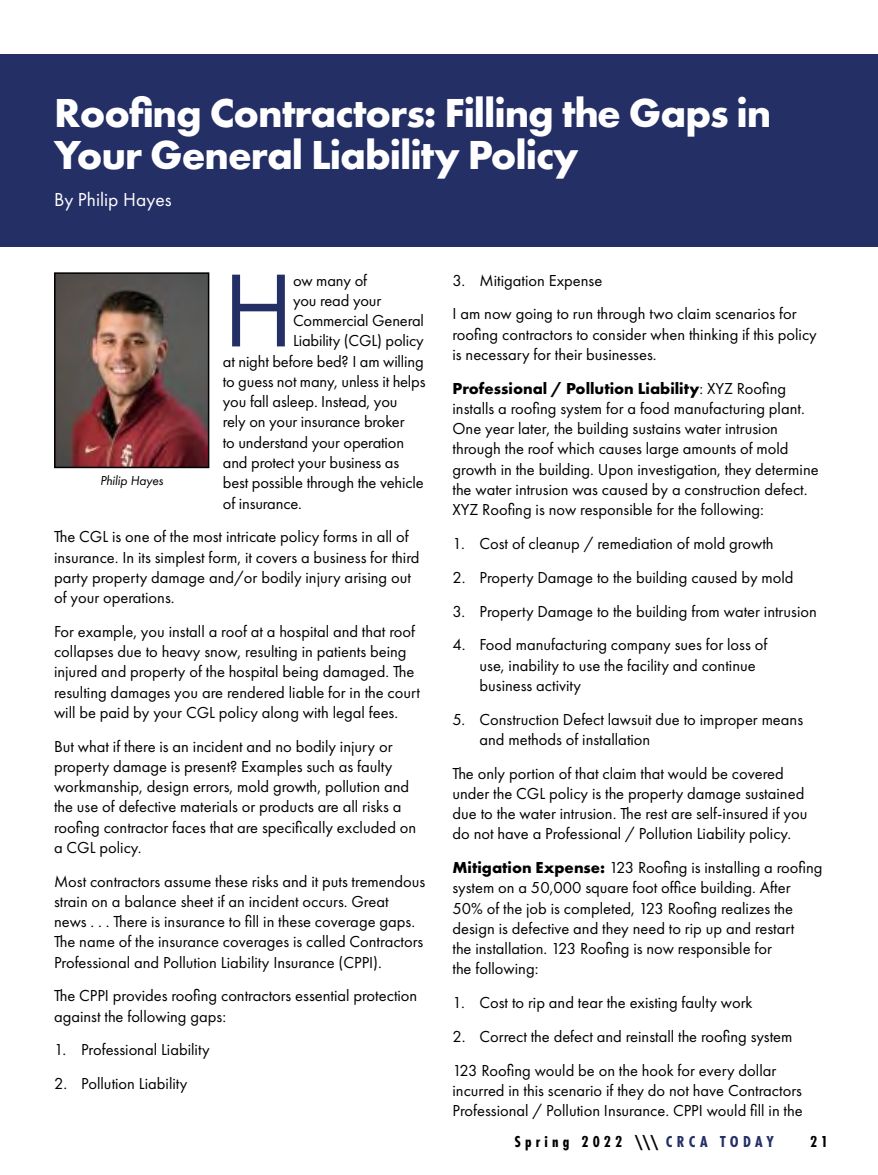
<style>
.page{position:relative;width:878px;height:1175px;background:#fff}
.page>*{position:absolute;margin:0;border:0;box-sizing:border-box;transform-origin:0 0}
.Paragraph_1_Body{font:107.55px "Futura PT";color:#242f66}
.Article_Titles{font:700 42px/42px "Futura PT";letter-spacing:-.025em;color:#fff}
.Article_Author{font:19.5px "Futura PT";color:#fff}
.Body_Text{font:16.5px/20.2px "Futura PT";color:#000}
.Paragraph_1_Body-2{font:16.5px "Futura PT";letter-spacing:-.01em;color:#000}
.t1{font:700 16.5px "Futura PT Cond";letter-spacing:.25em;color:#000}
.Photo_Caption{font:italic 13.5px "Futura PT";letter-spacing:-.01em;color:#000}
.s1{font-weight:700}
.s2{color:#242f66}
</style>
<div class="page">
<div style="left:0;top:54px;width:878px;height:192px;background:#242f66"></div>
<img style="left:57px;top:275px;width:149px;height:190px">
<div style="left:54px;top:272px;width:155px;height:196px;border:2px solid #000"></div>
<p class="Article_Titles" style="left:54px;top:90px;width:718px">Roofing Contractors: Filling the Gaps in<br>Your General Liability Policy</p>
<p class="Article_Author" style="left:54px;top:187px;width:119px">By Philip Hayes</p>
<p class="Paragraph_1_Body" style="left:223px;top:247px;width:73px">H</p>
<p class="Paragraph_1_Body-2" style="left:293px;top:270px;width:76px">ow many of</p>
<p class="Paragraph_1_Body-2" style="left:293px;top:291px;width:90px">you read your</p>
<p class="Paragraph_1_Body-2" style="left:293px;top:311px;width:132px">Commercial General</p>
<p class="Paragraph_1_Body-2" style="left:293px;top:331px;width:132px">Liability (CGL) policy</p>
<p class="Paragraph_1_Body-2" style="left:223px;top:351px;width:202px">at night before bed? I am willing</p>
<p class="Paragraph_1_Body-2" style="left:223px;top:372px;width:204px">to guess not many, unless it helps</p>
<p class="Paragraph_1_Body-2" style="left:223px;top:392px;width:176px">you fall asleep. Instead, you</p>
<p class="Paragraph_1_Body-2" style="left:223px;top:412px;width:183px">rely on your insurance broker</p>
<p class="Paragraph_1_Body-2" style="left:223px;top:432px;width:183px">to understand your operation</p>
<p class="Paragraph_1_Body-2" style="left:223px;top:453px;width:178px">and protect your business as</p>
<p class="Paragraph_1_Body-2" style="left:223px;top:473px;width:202px">best possible through the vehicle</p>
<p class="Paragraph_1_Body-2" style="left:223px;top:493px;width:81px">of insurance.</p>
<p class="Body_Text" style="left:54px;top:526px;width:367px">The CGL is one of the most intricate policy forms in all of insurance. In its simplest form, it covers a business for third party property damage and/or bodily injury arising out of your operations.</p>
<p class="Body_Text" style="left:54px;top:621px;width:367px">For example, you install a roof at a hospital and that roof collapses due to heavy snow, resulting in patients being injured and property of the hospital being damaged. The resulting damages you are rendered liable for in the court will be paid by your CGL policy along with legal fees.</p>
<p class="Body_Text" style="left:54px;top:736px;width:364px">But what if there is an incident and no bodily injury or property damage is present? Examples such as faulty workmanship, design errors, mold growth, pollution and the use of defective materials or products are all risks a roofing contractor faces that are specifically excluded on a CGL policy.</p>
<p class="Body_Text" style="left:54px;top:871px;width:373px">Most contractors assume these risks and it puts tremendous strain on a balance sheet if an incident occurs. Great news . . . There is insurance to fill in these coverage gaps.<br>The name of the insurance coverages is called Contractors Professional and Pollution Liability Insurance (CPPI).</p>
<p class="Body_Text" style="left:54px;top:985px;width:365px">The CPPI provides roofing contractors essential protection against the following gaps:</p>
<p class="Body_Text" style="left:54px;top:1039px;width:157px">1. Professional Liability</p>
<p class="Body_Text" style="left:54px;top:1073px;width:135px">2. Pollution Liability</p>
<p class="Photo_Caption" style="left:100px;top:473px;width:65px">Philip Hayes</p>
<p class="Body_Text" style="left:452px;top:270px;width:151px">3. Mitigation Expense</p>
<p class="Body_Text" style="left:452px;top:304px;width:366px">I am now going to run through two claim scenarios for roofing contractors to consider when thinking if this policy is necessary for their businesses.</p>
<p class="Body_Text" style="left:452px;top:378px;width:368px"><span class="s1">Professional / Pollution Liability</span>: XYZ Roofing installs a roofing system for a food manufacturing plant.<br>One year later, the building sustains water intrusion through the roof which causes large amounts of mold growth in the building. Upon investigation, they determine the water intrusion was caused by a construction defect.<br>XYZ Roofing is now responsible for the following:</p>
<p class="Body_Text" style="left:452px;top:533px;width:322px">1. Cost of cleanup / remediation of mold growth</p>
<p class="Body_Text" style="left:452px;top:567px;width:342px">2. Property Damage to the building caused by mold</p>
<p class="Body_Text" style="left:452px;top:601px;width:366px">3. Property Damage to the building from water intrusion</p>
<p class="Body_Text" style="left:479px;top:634px;width:289px;text-indent:-27px">4. Food manufacturing company sues for loss of use, inability to use the facility and continue business activity</p>
<p class="Body_Text" style="left:479px;top:709px;width:325px;text-indent:-27px">5. Construction Defect lawsuit due to improper means and methods of installation</p>
<p class="Body_Text" style="left:452px;top:763px;width:356px">The only portion of that claim that would be covered under the CGL policy is the property damage sustained due to the water intrusion. The rest are self-insured if you do not have a Professional / Pollution Liability policy.</p>
<p class="Body_Text" style="left:452px;top:857px;width:371px"><span class="s1">Mitigation Expense:</span> 123 Roofing is installing a roofing system on a 50,000 square foot office building. After 50% of the job is completed, 123 Roofing realizes the design is defective and they need to rip up and restart<br>the installation. 123 Roofing is now responsible for<br>the following:</p>
<p class="Body_Text" style="left:452px;top:992px;width:301px">1. Cost to rip and tear the existing faulty work</p>
<p class="Body_Text" style="left:452px;top:1026px;width:341px">2. Correct the defect and reinstall the roofing system</p>
<p class="Body_Text" style="left:452px;top:1060px;width:351px">123 Roofing would be on the hook for every dollar incurred in this scenario if they do not have Contractors<br>Professional / Pollution Insurance. CPPI would fill in the</p>
<p class="t1" style="left:514px;top:1131px;width:261px">Spring 2022 \\\ <span class="s2">CRCA TODAY</span></p>
<p class="t1" style="left:810px;top:1131px;width:19px">21</p>
</div>
